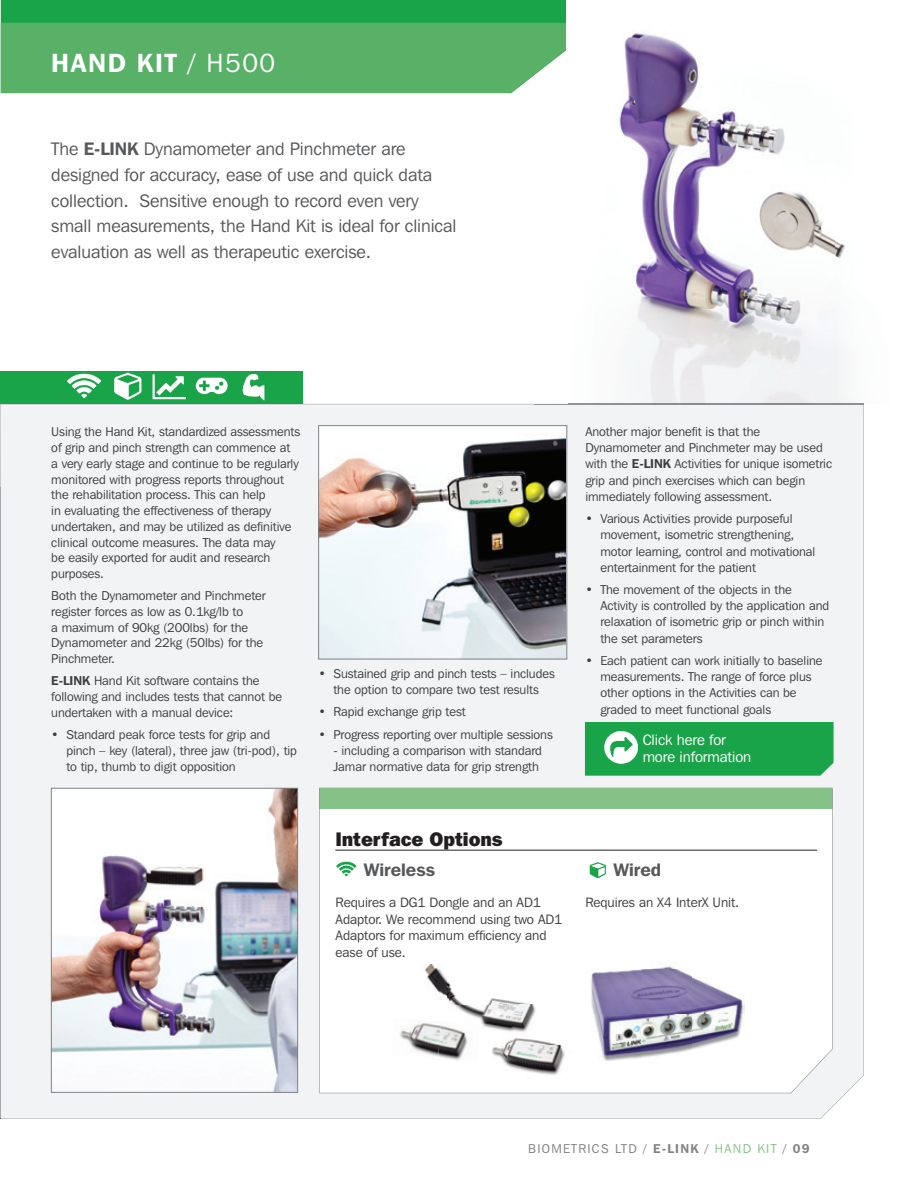
<style>
.page{position:relative;width:915px;height:1191px;background:#fff}
.page>*{position:absolute;margin:0;border:0;box-sizing:border-box;transform-origin:0 0}
.t1{font:600 26.25px "Franklin Gothic IT Cby BT";letter-spacing:.06em;color:#fff}
.t2{font:800 19.5px "Franklin Gothic IT Cby BT";letter-spacing:-.005em;color:#231f20}
.t3{font:18px/25.5px "Franklin Gothic IT Cby BT";letter-spacing:-.005em;color:#57585a}
.t4{font:600 18px "Franklin Gothic IT Cby BT";color:#57585a}
.t5{font:15px/16.5px "Franklin Gothic IT Cby BT";letter-spacing:-.005em;color:#fff}
.t6{font:13.5px/16.5px "Franklin Gothic IT Cby BT";letter-spacing:-.005em;color:#3e3e3f}
.t7{font:12.75px/15.8px "Franklin Gothic IT Cby BT";letter-spacing:-.005em;color:#3e3e3f}
.t8{font:12.75px "Franklin Gothic IT Cby BT";letter-spacing:.1em;color:#808285}
.s1{font-weight:400}
.s2{font-weight:600}
.s3{color:#85c188}
</style>
<div class="page">
<img style="left:597px;top:33px;width:238px;height:371px">
<img style="left:835px;top:241px;width:29px;height:174px">
<div style="left:1px;top:404px;width:862px;height:714px;background:#f2f3f4"></div>
<svg style="left:0;top:404px;width:1px;height:715px"></svg>
<div style="left:584px;top:722px;width:249px;height:53px;background:#1aa449"></div>
<div style="left:1px;top:0;width:565px;height:23px;background:#1aa449"></div>
<div style="left:1px;top:23px;width:565px;height:70px;background:#58b166"></div>
<img style="left:53px;top:790px;width:243px;height:300px">
<div style="left:51px;top:788px;width:247px;height:304px;border:1px solid #808285"></div>
<div style="left:0;top:371px;width:302px;height:33px;background:#1aa449"></div>
<img style="left:61px;top:372px;width:83px;height:41px">
<img style="left:190px;top:374px;width:82px;height:41px">
<img style="left:144px;top:374px;width:44px;height:41px">
<svg style="left:319px;top:787px;width:513px;height:306px"></svg>
<div style="left:319px;top:788px;width:513px;height:20px;background:#85c188"></div>
<img style="left:583px;top:960px;width:170px;height:37px">
<img style="left:583px;top:997px;width:42px;height:75px">
<img style="left:710px;top:997px;width:43px;height:75px">
<img style="left:625px;top:1060px;width:85px;height:12px">
<img style="left:590px;top:969px;width:153px;height:91px">
<img style="left:320px;top:427px;width:245px;height:230px">
<div style="left:318px;top:425px;width:249px;height:234px;border:1px solid #808285"></div>
<img style="left:401px;top:964px;width:182px;height:41px">
<img style="left:401px;top:1005px;width:46px;height:16px">
<img style="left:447px;top:1005px;width:136px;height:81px">
<img style="left:401px;top:1059px;width:46px;height:27px">
<img style="left:391px;top:1017px;width:10px;height:40px">
<img style="left:401px;top:1018px;width:39px;height:41px">
<img style="left:438px;top:1021px;width:41px;height:41px">
<hr style="left:335px;top:849px;width:481px;height:1px;background:#231f20">
<img style="left:335px;top:860px;width:23px;height:18px">
<img style="left:585px;top:860px;width:22px;height:18px">
<img style="left:604px;top:715px;width:38px;height:54px">
<h1 class="t1" style="left:51px;top:46px;width:225px">HAND KIT <span class="s1">/ H500</span></h1>
<p class="t3" style="left:51px;top:136px;width:406px">The <span class="s2">E-LINK</span> Dynamometer and Pinchmeter are designed for accuracy, ease of use and quick data collection. Sensitive enough to record even very small measurements, the Hand Kit is ideal for clinical evaluation as well as therapeutic exercise.</p>
<p class="t7" style="left:51px;top:424px;width:250px">Using the Hand Kit, standardized assessments of grip and pinch strength can commence at<br>a very early stage and continue to be regularly monitored with progress reports throughout the rehabilitation process. This can help<br>in evaluating the effectiveness of therapy undertaken, and may be utilized as definitive clinical outcome measures. The data may<br>be easily exported for audit and research purposes.</p>
<p class="t7" style="left:51px;top:587px;width:216px">Both the Dynamometer and Pinchmeter register forces as low as 0.1kg/lb to<br>a maximum of 90kg (200lbs) for the<br>Dynamometer and 22kg (50lbs) for the<br>Pinchmeter.</p>
<p class="t7" style="left:51px;top:673px;width:232px"><span class="s2">E-LINK</span> Hand Kit software contains the following and includes tests that cannot be undertaken with a manual device:</p>
<p class="t7" style="left:66px;top:726px;width:232px;text-indent:-15px">• Standard peak force tests for grip and pinch – key (lateral), three jaw (tri-pod), tip to tip, thumb to digit opposition</p>
<p class="t7" style="left:318px;top:665px;width:238px;line-height:16.2px;text-align:center">• Sustained grip and pinch tests – includes the option to compare two test results</p>
<p class="t7" style="left:318px;top:703px;width:149px">• Rapid exchange grip test</p>
<p class="t7" style="left:318px;top:726px;width:236px">• Progress reporting over multiple sessions</p>
<p class="t7" style="left:333px;top:742px;width:210px;line-height:16.2px">- including a comparison with standard<br>Jamar normative data for grip strength</p>
<h2 class="t2" style="left:335px;top:826px;width:169px">Interface Options</h2>
<h3 class="t4" style="left:363px;top:859px;width:73px">Wireless</h3>
<p class="t6" style="left:335px;top:894px;width:228px">Requires a DG1 Dongle and an AD1<br>Adaptor. We recommend using two AD1<br>Adaptors for maximum efficiency and ease of use.</p>
<p class="t7" style="left:585px;top:423px;width:248px;line-height:16.2px">Another major benefit is that the Dynamometer and Pinchmeter may be used with the <span class="s2">E-LINK</span> Activities for unique isometric grip and pinch exercises which can begin immediately following assessment.</p>
<p class="t7" style="left:600px;top:510px;width:216px;line-height:16.2px;text-indent:-15px">• Various Activities provide purposeful movement, isometric strengthening, motor learning, control and motivational entertainment for the patient</p>
<p class="t7" style="left:600px;top:581px;width:230px;line-height:16.2px;text-indent:-15px">• The movement of the objects in the Activity is controlled by the application and relaxation of isometric grip or pinch within the set parameters</p>
<p class="t7" style="left:600px;top:652px;width:223px;line-height:16.2px;text-indent:-15px">• Each patient can work initially to baseline measurements. The range of force plus other options in the Activities can be graded to meet functional goals</p>
<p class="t5" style="left:642px;top:731px;width:110px">Click here for more information</p>
<h3 class="t4" style="left:613px;top:859px;width:49px">Wired</h3>
<p class="t6" style="left:585px;top:894px;width:155px">Requires an X4 InterX Unit.</p>
<p class="t8" style="left:528px;top:1140px;width:283px">BIOMETRICS LTD / <span class="s2">E-LINK</span> / <span class="s3">HAND KIT</span> / <span class="s2">09</span></p>
</div>
